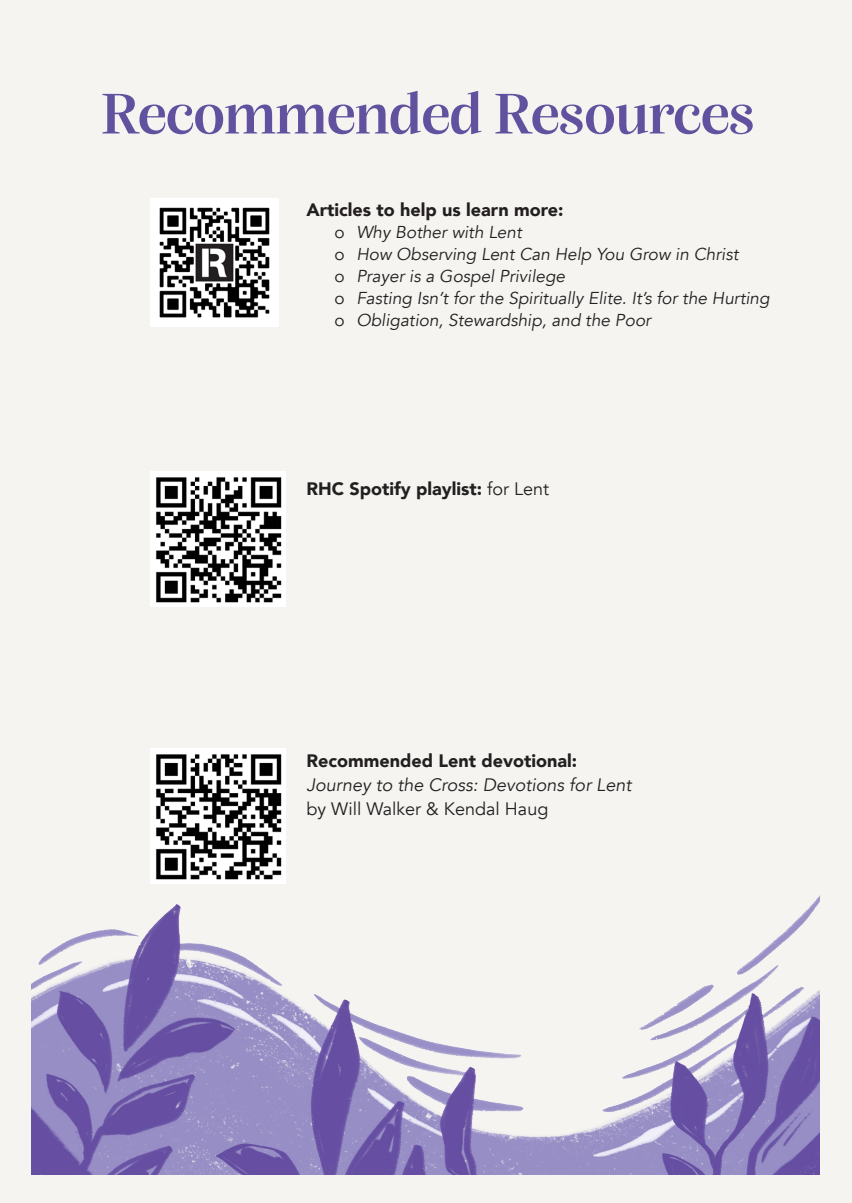
<style>
.page{position:relative;width:852px;height:1203px;background:#fff}
.page>*{position:absolute;margin:0;border:0;box-sizing:border-box;transform-origin:0 0}
.t1{font:600 60px "Alga";color:#61519f}
.t2{font:900 18px "Avenir";color:#231f20}
.t3{font:italic 18px "Avenir";color:#231f20}
.t4{font:18px "Avenir";color:#231f20}
.t5{font:italic 17.2px "Avenir";color:#231f20}
.s1{font-style:normal}
.s2{font-weight:400}
</style>
<div class="page">
<div style="left:0;top:0;width:847px;height:1203px;background:#f5f4f1"></div>
<img style="left:31px;top:897px;width:788px;height:277px">
<img style="left:150px;top:198px;width:128px;height:128px">
<img style="left:150px;top:472px;width:135px;height:134px">
<img style="left:150px;top:749px;width:135px;height:134px">
<p class="t1" style="left:101px;top:79px;width:654px">Recommended Resources</p>
<p class="t2" style="left:306px;top:195px;width:258px">Articles to help us learn more:</p>
<p class="t5" style="left:334px;top:222px;width:189px"><span class="s1">o</span> Why Bother with Lent</p>
<p class="t5" style="left:334px;top:244px;width:405px"><span class="s1">o</span> How Observing Lent Can Help You Grow in Christ</p>
<p class="t5" style="left:334px;top:266px;width:232px"><span class="s1">o</span> Prayer is a Gospel Privilege</p>
<p class="t5" style="left:334px;top:288px;width:436px"><span class="s1">o</span> Fasting Isn’t for the Spiritually Elite. It’s for the Hurting</p>
<p class="t5" style="left:334px;top:310px;width:318px"><span class="s1">o</span> Obligation, Stewardship, and the Poor</p>
<p class="t2" style="left:306px;top:473px;width:244px">RHC Spotify playlist: <span class="s2">for Lent</span></p>
<p class="t2" style="left:306px;top:745px;width:272px">Recommended Lent devotional:</p>
<p class="t3" style="left:306px;top:774px;width:326px">Journey to the Cross: Devotions for Lent</p>
<p class="t4" style="left:306px;top:798px;width:243px">by Will Walker &amp; Kendal Haug</p>
</div>
